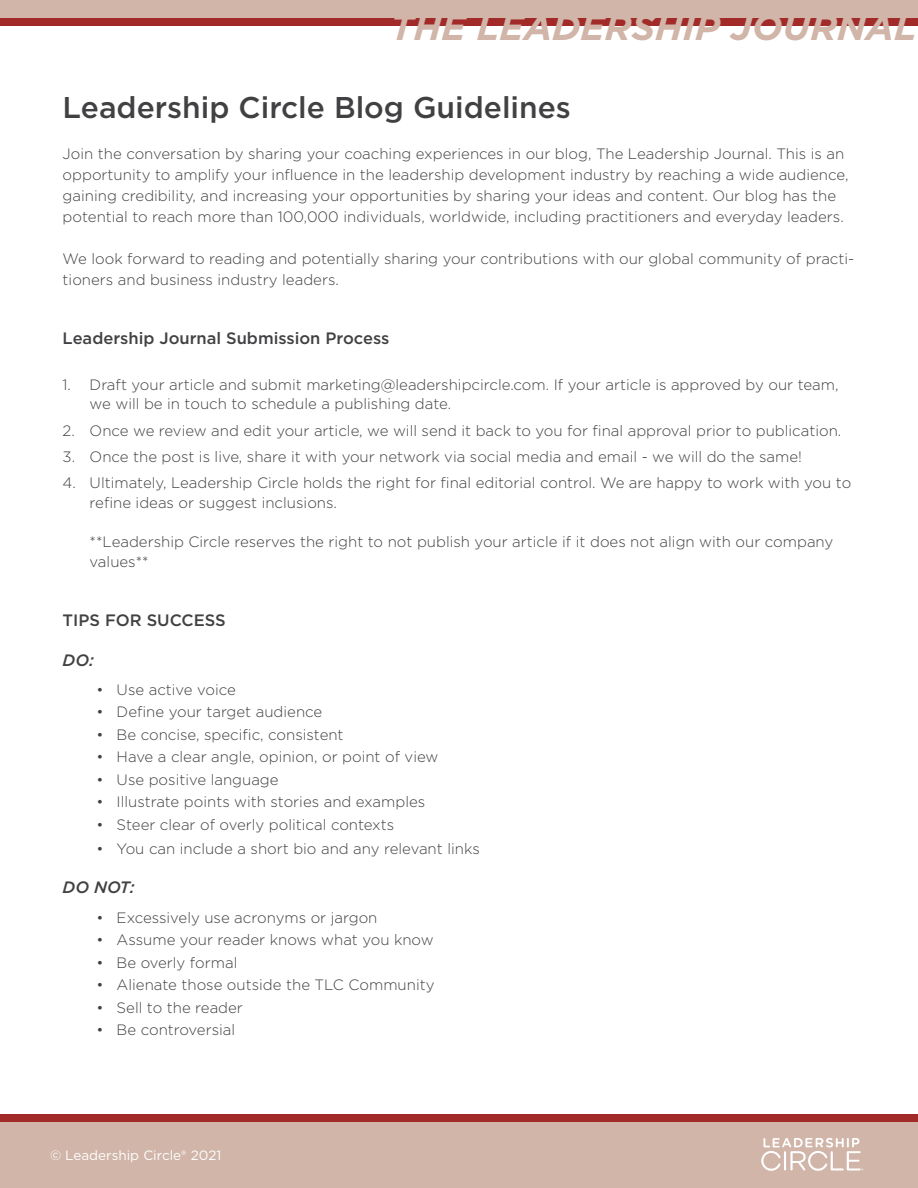
<style>
.page{position:relative;width:918px;height:1188px;background:#fff}
.page>*{position:absolute;margin:0;border:0;box-sizing:border-box;transform-origin:0 0}
.t1{font:italic 700 36.6px "Gotham";color:#d0b5a8}
.t2{font:500 30px "Gotham";color:#414042}
.t3{font:500 16.5px "Gotham";color:#414042}
.t4{font:italic 500 16.5px "Gotham";color:#414042}
.t5{font:300 15px/21px "Gotham";color:#414042}
.t6{font:13.5px "Gotham";color:#fff}
</style>
<div class="page">
<div style="left:0;top:1114px;width:918px;height:17px;background:#a22b2a"></div>
<div style="left:0;top:1123px;width:918px;height:65px;background:#d0b5a8"></div>
<div style="left:0;top:9px;width:918px;height:17px;background:#a22b2a"></div>
<div style="left:0;top:0;width:918px;height:17px;background:#d0b5a8"></div>
<svg style="left:761px;top:1138px;width:102px;height:33px"></svg>
<h1 class="t1" style="left:391px;top:3px;width:527px">THE LEADERSHIP JOURNAL</h1>
<h2 class="t2" style="left:63px;top:87px;width:510px">Leadership Circle Blog Guidelines</h2>
<p class="t5" style="left:63px;top:142px;width:787px">Join the conversation by sharing your coaching experiences in our blog, The Leadership Journal. This is an opportunity to amplify your influence in the leadership development industry by reaching a wide audience, gaining credibility, and increasing your opportunities by sharing your ideas and content. Our blog has the potential to reach more than 100,000 individuals, worldwide, including practitioners and everyday leaders.</p>
<p class="t5" style="left:63px;top:247px;width:793px">We look forward to reading and potentially sharing your contributions with our global community of practi&shy;tioners and business industry leaders.</p>
<p class="t3" style="left:63px;top:327px;width:328px">Leadership Journal Submission Process</p>
<p class="t5" style="left:90px;top:375px;width:751px;line-height:19.5px;text-indent:-27px">1. Draft your article and submit marketing@leadershipcircle.com. If your article is approved by our team, we will be in touch to schedule a publishing date.</p>
<p class="t5" style="left:63px;top:420px;width:780px">2. Once we review and edit your article, we will send it back to you for final approval prior to publication.</p>
<p class="t5" style="left:63px;top:446px;width:741px">3. Once the post is live, share it with your network via social media and email - we will do the same!</p>
<p class="t5" style="left:90px;top:473px;width:763px;line-height:19.5px;text-indent:-27px">4. Ultimately, Leadership Circle holds the right for final editorial control. We are happy to work with you to refine ideas or suggest inclusions.</p>
<p class="t5" style="left:90px;top:531px;width:745px;line-height:19.8px">**Leadership Circle reserves the right to not publish your article if it does not align with our company values**</p>
<p class="t3" style="left:63px;top:609px;width:165px">TIPS FOR SUCCESS</p>
<p class="t4" style="left:63px;top:649px;width:33px">DO:</p>
<p class="t5" style="left:96px;top:679px;width:141px">• Use active voice</p>
<p class="t5" style="left:96px;top:701px;width:227px">• Define your target audience</p>
<p class="t5" style="left:96px;top:724px;width:249px">• Be concise, specific, consistent</p>
<p class="t5" style="left:96px;top:746px;width:344px">• Have a clear angle, opinion, or point of view</p>
<p class="t5" style="left:96px;top:769px;width:184px">• Use positive language</p>
<p class="t5" style="left:96px;top:791px;width:330px">• Illustrate points with stories and examples</p>
<p class="t5" style="left:96px;top:814px;width:299px">• Steer clear of overly political contexts</p>
<p class="t5" style="left:96px;top:838px;width:385px">• You can include a short bio and any relevant links</p>
<p class="t4" style="left:63px;top:877px;width:73px">DO NOT:</p>
<p class="t5" style="left:96px;top:906px;width:283px">• Excessively use acronyms or jargon</p>
<p class="t5" style="left:96px;top:929px;width:339px">• Assume your reader knows what you know</p>
<p class="t5" style="left:96px;top:951px;width:143px">• Be overly formal</p>
<p class="t5" style="left:96px;top:974px;width:340px">• Alienate those outside the TLC Community</p>
<p class="t5" style="left:96px;top:996px;width:148px">• Sell to the reader</p>
<p class="t5" style="left:96px;top:1019px;width:140px">• Be controversial</p>
<p class="t6" style="left:50px;top:1146px;width:173px">© Leadership Circle® 2021</p>
</div>
